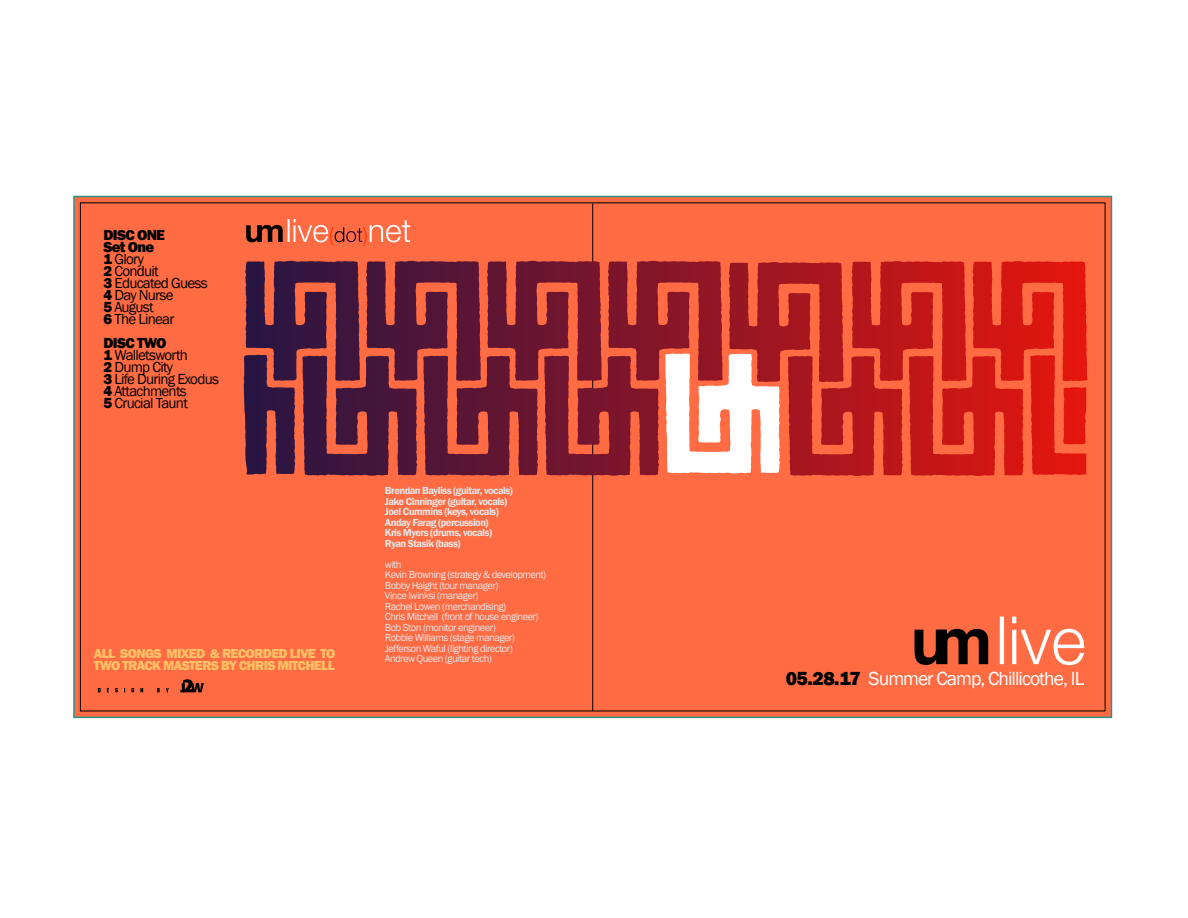
<style>
.page{position:relative;width:1188px;height:918px;background:#fff}
.page>*{position:absolute;margin:0;border:0;box-sizing:border-box;transform-origin:0 0}
.t1{font:19.5px "Franklin Gothic";letter-spacing:-.05em;color:#fff}
.t2{font:15px/12px "Franklin Gothic";letter-spacing:-.05em;color:#000}
.t3{font:800 13.5px "Franklin Gothic";letter-spacing:-.05em;color:#febf65}
.t4{font:10.5px/10.5px "Franklin Gothic";letter-spacing:-.05em;color:#e6e6e6}
.t5{font:600 10.5px/10.5px "Franklin Gothic";letter-spacing:-.05em;color:#e6e6e6}
.s1{font-weight:800}
.s2{font-weight:800;color:#000}
</style>
<div class="page">
<svg style="left:73px;top:195px;width:1040px;height:524px;background:#cc7f62"></svg>
<svg style="left:80px;top:202px;width:1025px;height:509px;background:#ec5e3e"></svg>
<svg style="left:592px;top:203px;width:1px;height:508px"></svg>
<svg style="left:246px;top:225px;width:37px;height:17px"></svg>
<hr style="left:288px;top:219px;width:2px;height:23px;background:#fff">
<svg style="left:294px;top:219px;width:116px;height:27px;background:#f67b5a"></svg>
<svg style="left:915px;top:629px;width:73px;height:36px;background:#692c1b"></svg>
<hr style="left:1000px;top:617px;width:4px;height:47px;background:#fff">
<svg style="left:1012px;top:630px;width:4px;height:34px"></svg>
<svg style="left:1012px;top:617px;width:4px;height:6px"></svg>
<svg style="left:1021px;top:629px;width:63px;height:36px"></svg>
<svg style="left:98px;top:688px;width:3px;height:4px"></svg>
<svg style="left:115px;top:688px;width:3px;height:4px"></svg>
<svg style="left:131px;top:688px;width:3px;height:4px"></svg>
<svg style="left:140px;top:688px;width:3px;height:4px"></svg>
<svg style="left:157px;top:688px;width:3px;height:4px"></svg>
<svg style="left:166px;top:688px;width:3px;height:4px"></svg>
<svg style="left:180px;top:679px;width:24px;height:13px"></svg>
<svg style="left:244px;top:354px;width:842px;height:121px;background:#b04243"></svg>
<h2 class="t2" style="left:104px;top:229px;width:106px"><span class="s1">DISC ONE<br>Set One<br>1</span> Glory<br><span class="s1">2</span> Conduit<br><span class="s1">3</span> Educated Guess<br><span class="s1">4</span> Day Nurse<br><span class="s1">5</span> August<br><span class="s1">6</span> The Linear</h2>
<h2 class="t2" style="left:104px;top:337px;width:117px"><span class="s1">DISC TWO<br>1</span> Walletsworth<br><span class="s1">2</span> Dump City<br><span class="s1">3</span> Life During Exodus<br><span class="s1">4</span> Attachments<br><span class="s1">5</span> Crucial Taunt</h2>
<p class="t3" style="left:94px;top:645px;width:243px">ALL SONGS MIXED &amp; RECORDED LIVE TO</p>
<p class="t3" style="left:94px;top:657px;width:243px">TWO TRACK MASTERS BY CHRIS MITCHELL</p>
<p class="t5" style="left:385px;top:486px;width:130px">Brendan Bayliss (guitar, vocals)<br>Jake Cinninger (guitar, vocals)<br>Joel Cummins (keys, vocals)<br>Anday Farag (percussion)<br>Kris Myers (drums, vocals)<br>Ryan Stasik (bass)</p>
<p class="t4" style="left:385px;top:559px;width:163px">with<br>Kevin Browning (strategy &amp; development)<br>Bobby Haight (tour manager)<br>Vince Iwinksi (manager)<br>Rachel Lowen (merchandising)<br>Chris Mitchell (front of house engineer)<br>Bob Ston (monitor engineer)<br>Robbie Williams (stage manager)<br>Jefferson Waful (lighting director)</p>
<p class="t4" style="left:385px;top:654px;width:109px">Andrew Queen (guitar tech)</p>
<h1 class="t1" style="left:786px;top:667px;width:300px"><span class="s2">05.28.17</span> Summer Camp, Chillicothe, IL</h1>
</div>
